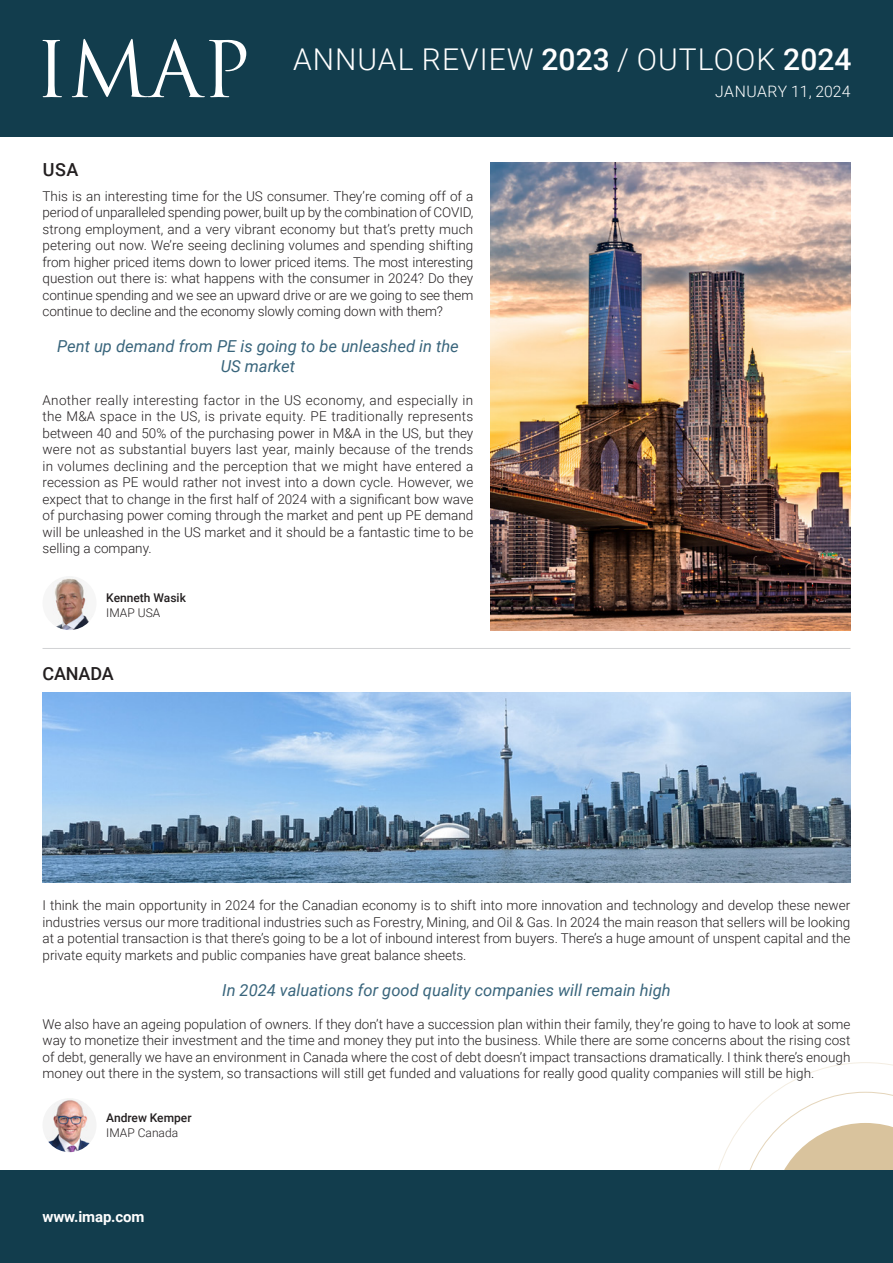
<style>
.page{position:relative;width:893px;height:1263px;background:#fff}
.page>*{position:absolute;margin:0;border:0;box-sizing:border-box;transform-origin:0 0}
.SECCIÓ{font:300 30px "Roboto";letter-spacing:.035em;color:#fff}
.t1{font:500 18px "Roboto";letter-spacing:-.01em;color:#231f20}
.t2{font:italic 16.5px/19.5px "Roboto";color:#39657c;text-align:center}
.SECCIÓ-2{font:300 15.75px "Roboto";letter-spacing:.02em;color:#fff}
.Text_general{font:700 15px "Roboto";letter-spacing:-.01em;color:#fff}
.t3{font:300 13.5px/16.5px "Roboto";color:#231f20;text-align:justify}
.t4{font:500 12px "Roboto";color:#231f20}
.t5{font:300 12px "Roboto";color:#231f20}
.s1{font-weight:500}
</style>
<div class="page">
<svg style="left:718px;top:1062px;width:175px;height:108px"></svg>
<div style="left:0;top:1170px;width:893px;height:93px;background:#123d4d"></div>
<hr style="left:43px;top:648px;width:807px;height:1px;background:#d1d2d4">
<img style="left:43px;top:692px;width:807px;height:190px">
<img style="left:490px;top:162px;width:360px;height:468px">
<img style="left:43px;top:1098px;width:54px;height:54px;border-radius:27px">
<img style="left:43px;top:576px;width:54px;height:54px;border-radius:27px">
<div style="left:0;top:0;width:893px;height:136px;background:#123d4d"></div>
<svg style="left:43px;top:40px;width:19px;height:57px"></svg>
<svg style="left:72px;top:39px;width:174px;height:58px"></svg>
<p class="SECCIÓ" style="left:293px;top:39px;width:560px">ANNUAL REVIEW <span class="s1">2023</span> / OUTLOOK <span class="s1">2024</span></p>
<p class="SECCIÓ-2" style="left:715px;top:81px;width:137px">JANUARY 11, 2024</p>
<p class="t1" style="left:43px;top:156px;width:37px">USA</p>
<p class="t3" style="left:43px;top:187px;width:432px">This is an interesting time for the US consumer. They’re coming off of a period of unparalleled spending power, built up by the combination of COVID, strong employment, and a very vibrant economy but that’s pretty much petering out now. We’re seeing declining volumes and spending shifting from higher priced items down to lower priced items. The most interesting question out there is: what happens with the consumer in 2024? Do they continue spending and we see an upward drive or are we going to see them continue to decline and the economy slowly coming down with them?</p>
<p class="t2" style="left:57px;top:336px;width:403px">Pent up demand from PE is going to be unleashed in the<br>US market</p>
<p class="t3" style="left:43px;top:391px;width:432px">Another really interesting factor in the US economy, and especially in the M&amp;A space in the US, is private equity. PE traditionally represents between 40 and 50% of the purchasing power in M&amp;A in the US, but they were not as substantial buyers last year, mainly because of the trends in volumes declining and the perception that we might have entered a recession as PE would rather not invest into a down cycle. However, we expect that to change in the first half of 2024 with a significant bow wave of purchasing power coming through the market and pent up PE demand will be unleashed in the US market and it should be a fantastic time to be selling a company.</p>
<p class="t4" style="left:106px;top:590px;width:81px">Kenneth Wasik</p>
<p class="t5" style="left:106px;top:605px;width:55px">IMAP USA</p>
<p class="t1" style="left:43px;top:660px;width:73px">CANADA</p>
<p class="t3" style="left:43px;top:897px;width:809px">I think the main opportunity in 2024 for the Canadian economy is to shift into more innovation and technology and develop these newer industries versus our more traditional industries such as Forestry, Mining, and Oil &amp; Gas. In 2024 the main reason that sellers will be looking at a potential transaction is that there’s going to be a lot of inbound interest from buyers. There’s a huge amount of unspent capital and the private equity markets and public companies have great balance sheets.</p>
<p class="t2" style="left:222px;top:979px;width:450px">In 2024 valuations for good quality companies will remain high</p>
<p class="t3" style="left:43px;top:1015px;width:809px">We also have an ageing population of owners. If they don’t have a succession plan within their family, they’re going to have to look at some way to monetize their investment and the time and money they put into the business. While there are some concerns about the rising cost of debt, generally we have an environment in Canada where the cost of debt doesn’t impact transactions dramatically. I think there’s enough money out there in the system, so transactions will still get funded and valuations for really good quality companies will still be high.</p>
<p class="t4" style="left:106px;top:1109px;width:87px">Andrew Kemper</p>
<p class="t5" style="left:106px;top:1124px;width:73px">IMAP Canada</p>
<p class="Text_general" style="left:43px;top:1206px;width:103px">www.imap.com</p>
</div>
